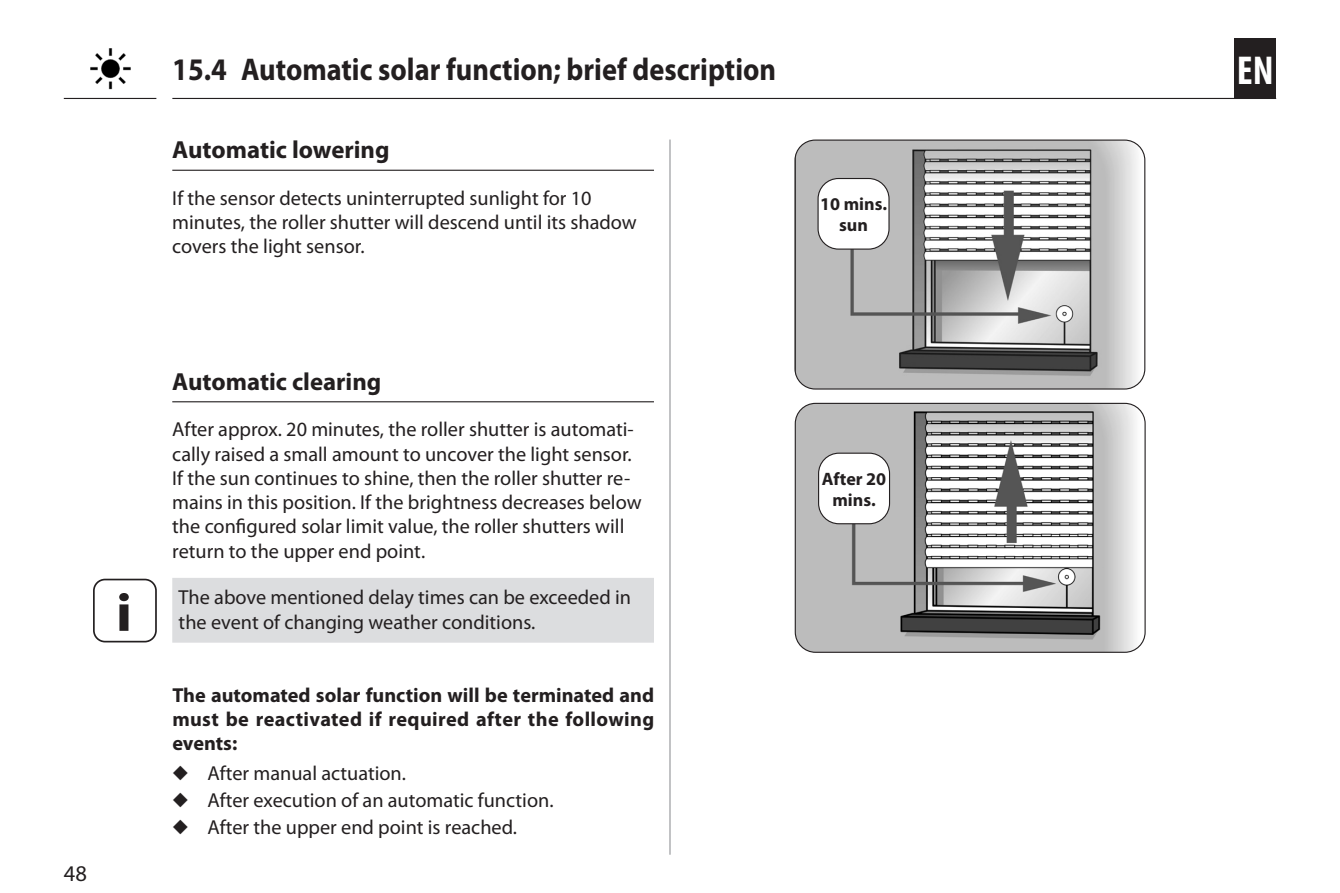
<style>
.page{position:relative;width:1340px;height:893px;background:#fff}
.page>*{position:absolute;margin:0;border:0;box-sizing:border-box;transform-origin:0 0}
.INFO-Icon{font:700 54px "Myriad Pro";color:#231f20;scale:1.1 1}
.t1{font:700 condensed 40.5px "Myriad Pro";color:#fff}
.Kap__ab_1_2_-_EN{font:700 31.5px "Myriad Pro";color:#231f20;scale:.9 1}
.Überschrift_-_EN_mit{font:700 24.75px "Myriad Pro";color:#231f20}
.t2{font:22.5px "Myriad Pro";color:#231f20}
.Fließtext_-_EN{font:20.25px/24.3px "Myriad Pro";color:#231f20}
.Untertitel_-_EN{font:700 20.25px/24.3px "Myriad Pro";letter-spacing:.02em;color:#231f20;text-align:justify}
.Nützliche_Infos_-_EN{font:20.25px/24.3px "Myriad Pro";color:#231f20}
.Bildtexte_-_EN{font:700 18px/20.7px "Myriad Pro";color:#231f20;text-align:center}
</style>
<div class="page">
<hr style="left:172px;top:98px;width:1104px;height:1px;background:#231f20">
<hr style="left:64px;top:98px;width:92px;height:1px;background:#231f20">
<hr style="left:669px;top:140px;width:1px;height:715px;background:#939598">
<div style="left:1234px;top:38px;width:42px;height:61px;background:#231f20"></div>
<img style="left:796px;top:140px;width:348px;height:248px">
<div style="left:794px;top:140px;width:351px;height:250px;border:1px solid #231f20;border-radius:20px"></div>
<img style="left:796px;top:403px;width:345px;height:249px">
<div style="left:794px;top:403px;width:351px;height:250px;border:1px solid #231f20;border-radius:20px"></div>
<div style="left:818px;top:179px;width:71px;height:70px;background:#fff;border-radius:20px"></div>
<div style="left:817px;top:178px;width:72px;height:72px;border:1px solid #231f20;border-radius:20px"></div>
<div style="left:818px;top:453px;width:71px;height:71px;background:#fff;border-radius:20px"></div>
<div style="left:818px;top:453px;width:72px;height:71px;border:1px solid #231f20;border-radius:20px"></div>
<hr style="left:172px;top:401px;width:482px;height:1px;background:#231f20">
<div style="left:172px;top:578px;width:482px;height:65px;background:#dcdddf"></div>
<hr style="left:172px;top:170px;width:482px;height:1px;background:#231f20">
<img style="left:90px;top:48px;width:41px;height:41px">
<div style="left:93px;top:579px;width:64px;height:63px;border:2px solid #231f20;border-radius:11px"></div>
<p class="Kap__ab_1_2_-_EN" style="left:172px;top:52px;width:672px">15.4 Automatic solar function; brief description</p>
<p class="Überschrift_-_EN_mit" style="left:172px;top:136px;width:219px">Automatic lowering</p>
<p class="Fließtext_-_EN" style="left:172px;top:186px;width:466px">If the sensor detects uninterrupted sunlight for 10 minutes, the roller shutter will descend until its shadow covers the light sensor.</p>
<p class="Bildtexte_-_EN" style="left:820px;top:194px;width:68px">10 mins. sun</p>
<p class="INFO-Icon" style="left:116px;top:582px;width:16px">i</p>
<p class="t2" style="left:64px;top:861px;width:25px">48</p>
<p class="Überschrift_-_EN_mit" style="left:172px;top:367px;width:210px">Automatic clearing</p>
<p class="Fließtext_-_EN" style="left:172px;top:418px;width:471px">After approx. 20 minutes, the roller shutter is automati&shy;cally raised a small amount to uncover the light sensor.<br>If the sun continues to shine, then the roller shutter re&shy;mains in this position. If the brightness decreases below the configured solar limit value, the roller shutters will return to the upper end point.</p>
<p class="Nützliche_Infos_-_EN" style="left:179px;top:586px;width:454px">The above mentioned delay times can be exceeded in the event of changing weather conditions.</p>
<p class="Untertitel_-_EN" style="left:172px;top:683px;width:483px">The automated solar function will be terminated and must be reactivated if required after the following events:</p>
<p class="Fließtext_-_EN" style="left:172px;top:761px;width:235px">◆ After manual actuation.</p>
<p class="Fließtext_-_EN" style="left:172px;top:788px;width:383px">◆ After execution of an automatic function.</p>
<p class="Fließtext_-_EN" style="left:172px;top:815px;width:346px">◆ After the upper end point is reached.</p>
<p class="Bildtexte_-_EN" style="left:821px;top:469px;width:66px">After 20 mins.</p>
<h2 class="t1" style="left:1236px;top:48px;width:38px">EN</h2>
</div>
